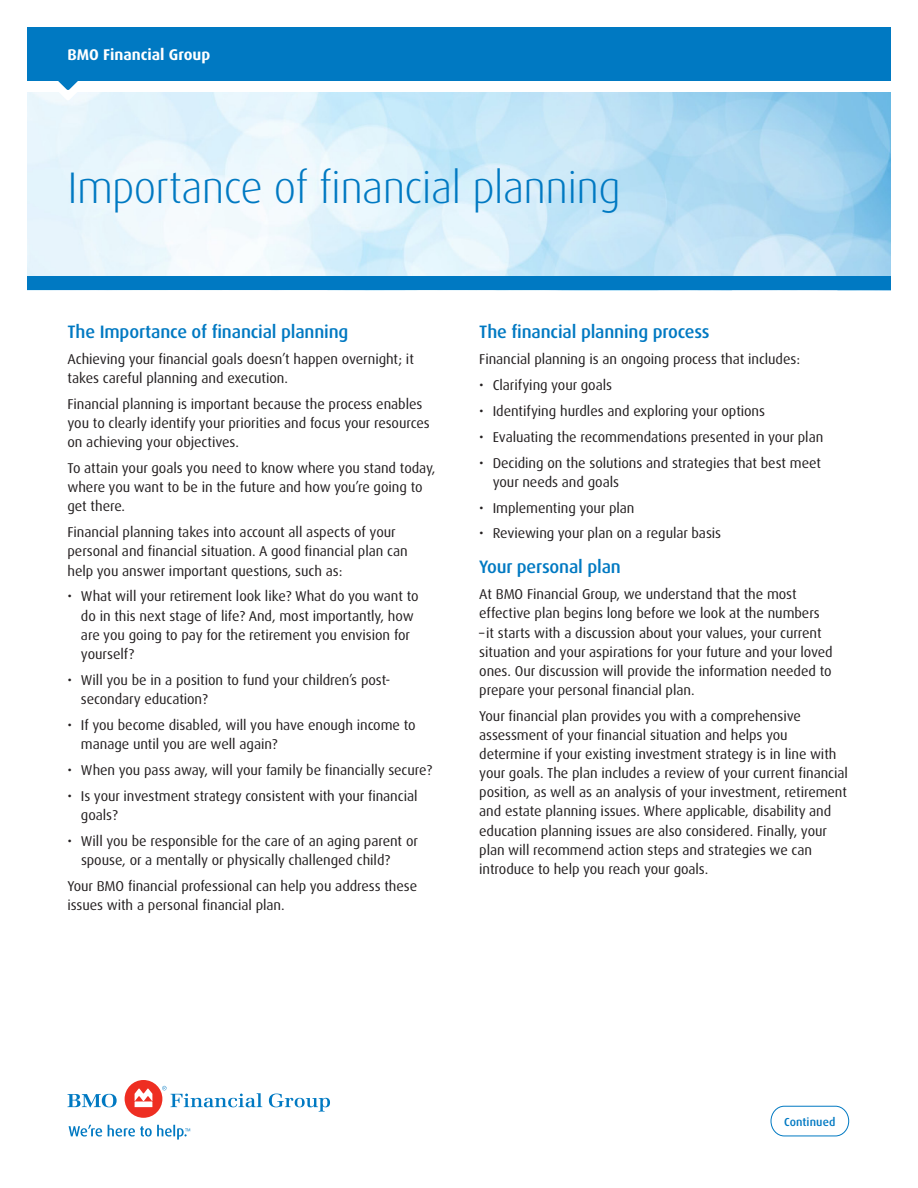
<style>
.page{position:relative;width:918px;height:1188px;background:#fff}
.page>*{position:absolute;margin:0;border:0;box-sizing:border-box;transform-origin:0 0}
.t1{font:300 44.25px "Dax Pro";letter-spacing:-.015em;color:#0079c2}
.t2{font:500 18px "Dax Pro";letter-spacing:-.01em;color:#0079c2}
.t3{font:700 15.6px "Dax Pro";color:#fff}
.t4{font:14.25px/19px "Dax Pro";letter-spacing:-.005em;color:#231f20}
.t5{font:500 11.55px "Dax Pro";letter-spacing:.01em;color:#0079c2}
</style>
<div class="page">
<img style="left:27px;top:92px;width:864px;height:185px">
<div style="left:27px;top:277px;width:864px;height:13px;background:#0079c2"></div>
<div style="left:27px;top:27px;width:864px;height:54px;background:#0079c2"></div>
<svg style="left:58px;top:81px;width:20px;height:19px"></svg>
<svg style="left:67px;top:1094px;width:50px;height:13px"></svg>
<div style="left:125px;top:1080px;width:37px;height:38px;background:#ee2e22;border-radius:50%"></div>
<svg style="left:135px;top:1089px;width:17px;height:18px"></svg>
<svg style="left:162px;top:1086px;width:100px;height:21px"></svg>
<svg style="left:269px;top:1094px;width:61px;height:18px"></svg>
<svg style="left:69px;top:1125px;width:33px;height:12px"></svg>
<svg style="left:108px;top:1125px;width:82px;height:15px"></svg>
<svg style="left:771px;top:1106px;width:78px;height:30px"></svg>
<p class="t3" style="left:68px;top:45px;width:144px">BMO Financial Group</p>
<h1 class="t1" style="left:68px;top:159px;width:555px">Importance of financial planning</h1>
<p class="t2" style="left:68px;top:320px;width:282px">The Importance of financial planning</p>
<p class="t4" style="left:68px;top:350px;width:348px">Achieving your financial goals doesn’t happen overnight; it takes careful planning and execution.</p>
<p class="t4" style="left:68px;top:395px;width:364px">Financial planning is important because the process enables you to clearly identify your priorities and focus your resources on achieving your objectives.</p>
<p class="t4" style="left:68px;top:459px;width:370px">To attain your goals you need to know where you stand today, where you want to be in the future and how you’re going to get there.</p>
<p class="t4" style="left:68px;top:523px;width:342px">Financial planning takes into account all aspects of your personal and financial situation. A good financial plan can help you answer important questions, such as:</p>
<p class="t4" style="left:81px;top:587px;width:339px;text-indent:-13px">• What will your retirement look like? What do you want to do in this next stage of life? And, most importantly, how are you going to pay for the retirement you envision for yourself?</p>
<p class="t4" style="left:81px;top:670px;width:311px;text-indent:-13px">• Will you be in a position to fund your children’s post&shy;secondary education?</p>
<p class="t4" style="left:81px;top:715px;width:336px;text-indent:-13px">• If you become disabled, will you have enough income to manage until you are well again?</p>
<p class="t4" style="left:67px;top:760px;width:366px">• When you pass away, will your family be financially secure?</p>
<p class="t4" style="left:81px;top:786px;width:338px;text-indent:-13px">• Is your investment strategy consistent with your financial goals?</p>
<p class="t4" style="left:81px;top:831px;width:339px;text-indent:-14px">• Will you be responsible for the care of an aging parent or spouse, or a mentally or physically challenged child?</p>
<p class="t4" style="left:68px;top:876px;width:351px">Your BMO financial professional can help you address these issues with a personal financial plan.</p>
<p class="t2" style="left:479px;top:320px;width:232px">The financial planning process</p>
<p class="t4" style="left:479px;top:350px;width:322px">Financial planning is an ongoing process that includes:</p>
<p class="t4" style="left:479px;top:375px;width:134px">• Clarifying your goals</p>
<p class="t4" style="left:479px;top:401px;width:287px">• Identifying hurdles and exploring your options</p>
<p class="t4" style="left:479px;top:427px;width:346px">• Evaluating the recommendations presented in your plan</p>
<p class="t4" style="left:493px;top:453px;width:330px;text-indent:-13px">• Deciding on the solutions and strategies that best meet your needs and goals</p>
<p class="t4" style="left:479px;top:498px;width:157px">• Implementing your plan</p>
<p class="t4" style="left:479px;top:524px;width:244px">• Reviewing your plan on a regular basis</p>
<p class="t2" style="left:479px;top:556px;width:143px">Your personal plan</p>
<p class="t4" style="left:479px;top:585px;width:355px">At BMO Financial Group, we understand that the most effective plan begins long before we look at the numbers –it starts with a discussion about your values, your current situation and your aspirations for your future and your loved ones. Our discussion will provide the information needed to prepare your personal financial plan.</p>
<p class="t4" style="left:479px;top:706px;width:370px">Your financial plan provides you with a comprehensive assessment of your financial situation and helps you determine if your existing investment strategy is in line with your goals. The plan includes a review of your current financial position, as well as an analysis of your investment, retirement and estate planning issues. Where applicable, disability and education planning issues are also considered. Finally, your plan will recommend action steps and strategies we can introduce to help you reach your goals.</p>
<p class="t5" style="left:784px;top:1114px;width:53px">Continued</p>
</div>
